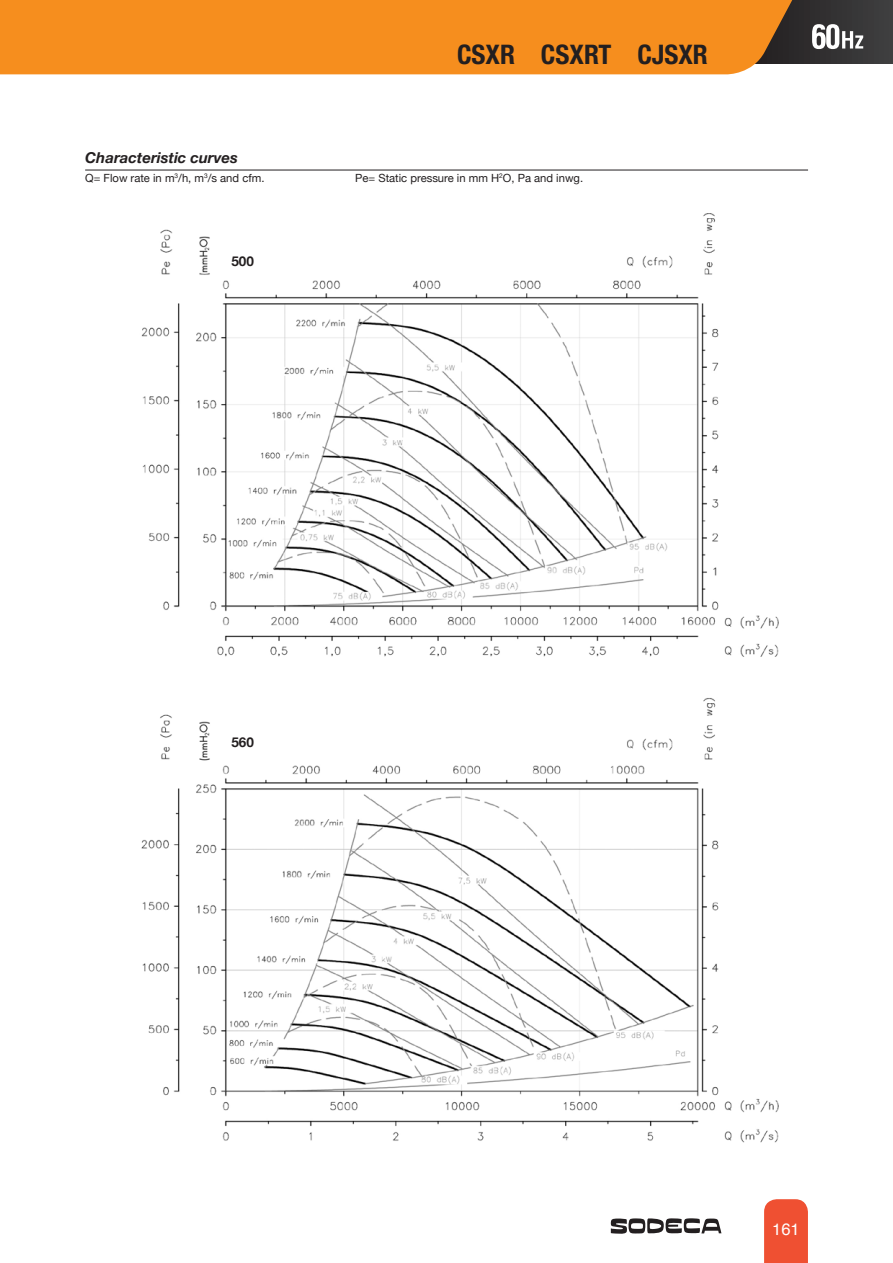
<style>
.page{position:relative;width:893px;height:1263px;background:#fff}
.page>*{position:absolute;margin:0;border:0;box-sizing:border-box;transform-origin:0 0}
.t1{font:700 condensed 27px "Helvetica Neue LT Pro";color:#231f20}
.t2{font:16.5px "Helvetica";color:#fff}
.SUBTITOL{font:italic 700 15px "Helvetica Neue";color:#231f20}
.Titol_Grafica_THT{font:700 13.5px "Helvetica Neue";color:#231f20}
.TEXT_SUBTITOL8PT{font:11.25px "Helvetica Neue";color:#231f20}
</style>
<div class="page">
<div style="left:753px;top:0;width:140px;height:64px;background:#3a393a"></div>
<svg style="left:611px;top:1218px;width:110px;height:16px"></svg>
<div style="left:764px;top:1199px;width:44px;height:64px;background:#ef5032"></div>
<div style="left:0;top:0;width:817px;height:74px;background:#f68e1e"></div>
<svg style="left:812px;top:24px;width:51px;height:25px"></svg>
<img style="left:141px;top:213px;width:638px;height:930px">
<hr style="left:85px;top:170px;width:723px;height:1px;background:#231f20">
<p class="t1" style="left:457px;top:38px;width:252px">CSXR CSXRT CJSXR</p>
<p class="SUBTITOL" style="left:85px;top:146px;width:154px">Characteristic curves</p>
<p class="TEXT_SUBTITOL8PT" style="left:85px;top:170px;width:181px">Q= Flow rate in m<sup>3</sup>/h, m<sup>3</sup>/s and cfm.</p>
<p class="TEXT_SUBTITOL8PT" style="left:355px;top:170px;width:229px">Pe= Static pressure in mm H<sup>2</sup>O, Pa and inwg.</p>
<p class="Titol_Grafica_THT" style="left:231px;top:250px;width:24px">500</p>
<p class="Titol_Grafica_THT" style="left:231px;top:731px;width:24px">560</p>
<h2 class="t2" style="left:772px;top:1216px;width:29px">161</h2>
</div>
